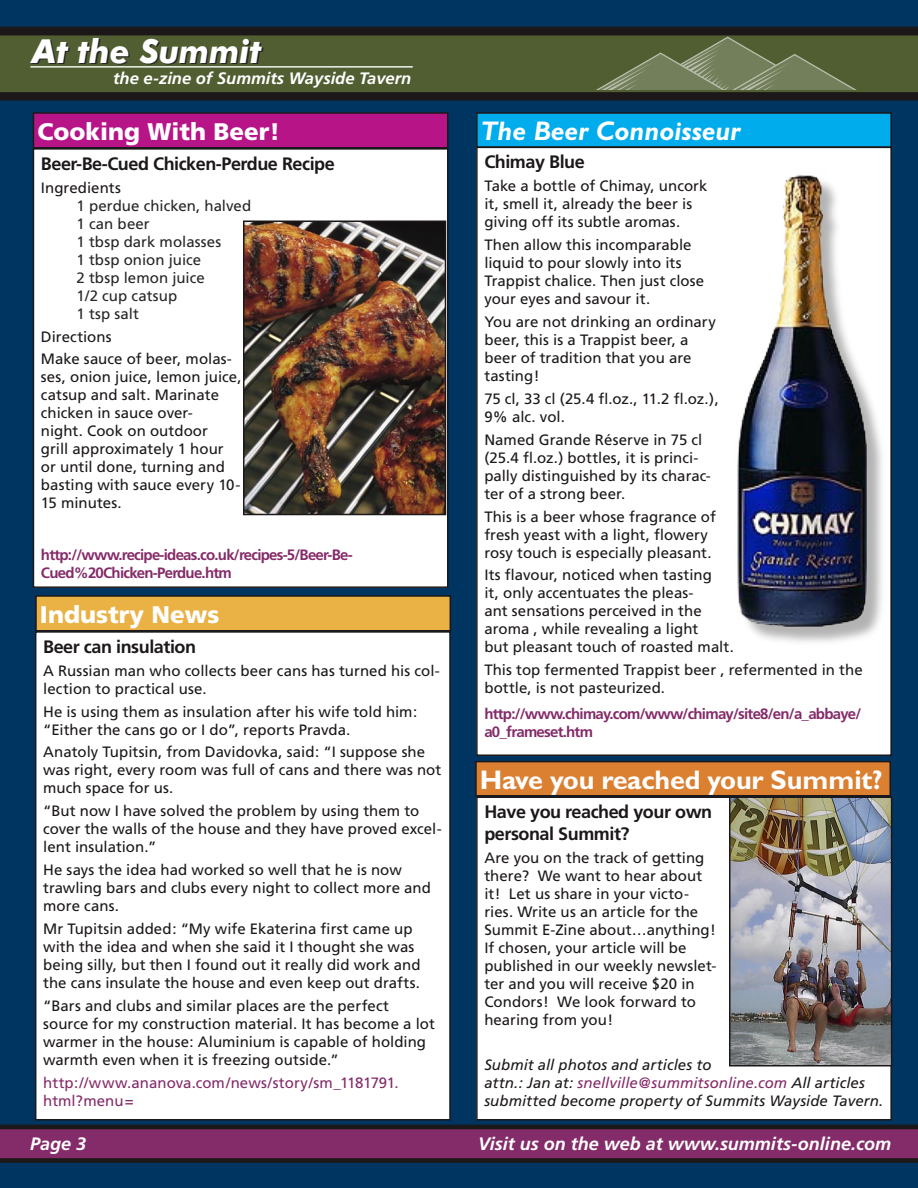
<style>
.page{position:relative;width:918px;height:1188px;background:#003562}
.page>*{position:absolute;margin:0;border:0;box-sizing:border-box;transform-origin:0 0}
.t1{font:italic 700 33.15px "Futura BT";color:#fff}
.News_Box_Titles{font:700 27px "Gill Sans";letter-spacing:-.01em;color:#fff}
.News_Box_Titles-2{font:italic 700 27px "Gill Sans";color:#fff}
.News_Box_Titles-3{font:900 24px "Frutiger";color:#fff}
.Heads_in_Shorts{font:700 18px/21.6px "Frutiger";letter-spacing:-.025em;color:#1c1819}
.Footer_Type{font:italic 700 18px "Frutiger";color:#fff}
.t2{font:italic 700 16.5px "Frutiger";color:#fff}
.Feature{font:15px/18px "Frutiger";letter-spacing:.005em;color:#1c1819}
.urls{font:700 15px/18px "Frutiger";letter-spacing:-.05em;color:#842b69}
.Feature-2{font:italic 15px/18px "Frutiger";letter-spacing:.005em;color:#1c1819}
.feature_-_recipe_-_ingred_list{font:15px "Frutiger";letter-spacing:.005em;color:#272525}
.Feature-3{font:15px/18px "Frutiger";color:#842b69}
.s1{color:#842b69}
</style>
<div class="page">
<svg style="left:0;top:1125px;width:918px;height:38px;background:#6a2656"></svg>
<svg style="left:0;top:27px;width:918px;height:74px;background:#1b181b"></svg>
<svg style="left:0;top:34px;width:918px;height:60px;background:#4b582f"></svg>
<hr style="left:30px;top:66px;width:383px;height:2px;background:#fff">
<svg style="left:567px;top:36px;width:324px;height:54px;background:#626e46"></svg>
<div style="left:33px;top:149px;width:415px;height:438px;background:#fff"></div>
<div style="left:33px;top:148px;width:415px;height:440px;border:2px solid #1c1819"></div>
<div style="left:477px;top:797px;width:414px;height:323px;background:#fff"></div>
<div style="left:476px;top:796px;width:416px;height:324px;border:2px solid #1c1819"></div>
<div style="left:477px;top:113px;width:414px;height:34px;background:#00acec"></div>
<div style="left:476px;top:112px;width:416px;height:36px;border:2px solid #1c1819"></div>
<div style="left:477px;top:147px;width:414px;height:608px;background:#fff"></div>
<div style="left:36px;top:632px;width:414px;height:488px;background:#fff"></div>
<div style="left:35px;top:631px;width:416px;height:489px;border:2px solid #1c1819"></div>
<img style="left:246px;top:223px;width:197px;height:289px">
<div style="left:243px;top:220px;width:203px;height:295px;border:2px solid #1c1819"></div>
<div style="left:739px;top:176px;width:148px;height:471px;background:#272525;opacity:.35"></div>
<img style="left:737px;top:168px;width:181px;height:465px">
<div style="left:476px;top:762px;width:414px;height:34px;background:#db7f31"></div>
<div style="left:475px;top:761px;width:416px;height:35px;border:2px solid #1c1819"></div>
<img style="left:732px;top:799px;width:157px;height:264px">
<div style="left:729px;top:796px;width:163px;height:270px;border:2px solid #1c1819"></div>
<div style="left:33px;top:113px;width:415px;height:35px;background:#b71488"></div>
<div style="left:33px;top:112px;width:415px;height:36px;border:2px solid #1c1819"></div>
<div style="left:36px;top:596px;width:414px;height:35px;background:#eab244"></div>
<div style="left:35px;top:595px;width:416px;height:36px;border:2px solid #1c1819"></div>
<p class="t1" style="left:32px;top:31px;width:231px">At the Summit</p>
<p class="t2" style="left:113px;top:68px;width:300px">the e-zine of Summits Wayside Tavern</p>
<p class="News_Box_Titles-3" style="left:37px;top:117px;width:244px">Cooking With Beer!</p>
<p class="Heads_in_Shorts" style="left:41px;top:153px;width:295px">Beer-Be-Cued Chicken-Perdue Recipe</p>
<p class="Feature" style="left:41px;top:179px;width:81px">Ingredients</p>
<p class="feature_-_recipe_-_ingred_list" style="left:77px;top:197px;width:176px">1 perdue chicken, halved</p>
<p class="feature_-_recipe_-_ingred_list" style="left:77px;top:215px;width:75px">1 can beer</p>
<p class="feature_-_recipe_-_ingred_list" style="left:77px;top:233px;width:146px">1 tbsp dark molasses</p>
<p class="feature_-_recipe_-_ingred_list" style="left:77px;top:251px;width:126px">1 tbsp onion juice</p>
<p class="feature_-_recipe_-_ingred_list" style="left:77px;top:269px;width:130px">2 tbsp lemon juice</p>
<p class="feature_-_recipe_-_ingred_list" style="left:77px;top:287px;width:102px">1/2 cup catsup</p>
<p class="feature_-_recipe_-_ingred_list" style="left:77px;top:305px;width:64px">1 tsp salt</p>
<p class="Feature" style="left:41px;top:327px;width:72px">Directions</p>
<p class="Feature" style="left:41px;top:350px;width:202px">Make sauce of beer, molas&shy;ses, onion juice, lemon juice, catsup and salt. Marinate chicken in sauce over-<br>night. Cook on outdoor<br>grill approximately 1 hour or until done, turning and basting with sauce every 10-<br>15 minutes.</p>
<p class="urls" style="left:41px;top:545px;width:313px">http://www.recipe-ideas.co.uk/recipes-5/Beer-Be-<br>Cued%20Chicken-Perdue.htm</p>
<p class="News_Box_Titles-3" style="left:40px;top:600px;width:181px">Industry News</p>
<p class="Heads_in_Shorts" style="left:43px;top:636px;width:154px">Beer can insulation</p>
<p class="Feature" style="left:43px;top:662px;width:398px">A Russian man who collects beer cans has turned his col&shy;lection to practical use.</p>
<p class="Feature" style="left:43px;top:703px;width:376px">He is using them as insulation after his wife told him: “Either the cans go or I do”, reports Pravda.</p>
<p class="Feature" style="left:43px;top:743px;width:400px">Anatoly Tupitsin, from Davidovka, said: “I suppose she was right, every room was full of cans and there was not much space for us.</p>
<p class="Feature" style="left:43px;top:802px;width:400px">“But now I have solved the problem by using them to cover the walls of the house and they have proved excel&shy;lent insulation.”</p>
<p class="Feature" style="left:43px;top:861px;width:389px">He says the idea had worked so well that he is now trawling bars and clubs every night to collect more and more cans.</p>
<p class="Feature" style="left:43px;top:920px;width:379px">Mr Tupitsin added: “My wife Ekaterina first came up with the idea and when she said it I thought she was being silly, but then I found out it really did work and the cans insulate the house and even keep out drafts.</p>
<p class="Feature" style="left:43px;top:997px;width:393px">“Bars and clubs and similar places are the perfect source for my construction material. It has become a lot warmer in the house: Aluminium is capable of holding warmth even when it is freezing outside.”</p>
<p class="Feature-3" style="left:43px;top:1074px;width:357px">http://www.ananova.com/news/story/sm_1181791. html?menu=</p>
<p class="News_Box_Titles-2" style="left:481px;top:115px;width:261px">The Beer Connoisseur</p>
<p class="Heads_in_Shorts" style="left:484px;top:151px;width:102px">Chimay Blue</p>
<p class="Feature" style="left:484px;top:177px;width:225px">Take a bottle of Chimay, uncork it, smell it, already the beer is giving off its subtle aromas.</p>
<p class="Feature" style="left:484px;top:236px;width:221px">Then allow this incomparable liquid to pour slowly into its<br>Trappist chalice. Then just close your eyes and savour it.</p>
<p class="Feature" style="left:484px;top:313px;width:233px">You are not drinking an ordinary beer, this is a Trappist beer, a beer of tradition that you are tasting!</p>
<p class="Feature" style="left:484px;top:390px;width:236px">75 cl, 33 cl (25.4 fl.oz., 11.2 fl.oz.),<br>9% alc. vol.</p>
<p class="Feature" style="left:484px;top:431px;width:228px">Named Grande Réserve in 75 cl (25.4 fl.oz.) bottles, it is princi&shy;pally distinguished by its charac&shy;ter of a strong beer.</p>
<p class="Feature" style="left:484px;top:507px;width:233px">This is a beer whose fragrance of fresh yeast with a light, flowery rosy touch is especially pleasant.</p>
<p class="Feature" style="left:484px;top:566px;width:251px">Its flavour, noticed when tasting<br>it, only accentuates the pleas-<br>ant sensations perceived in the aroma , while revealing a light<br>but pleasant touch of roasted malt.</p>
<p class="Feature" style="left:484px;top:661px;width:380px">This top fermented Trappist beer , refermented in the bottle, is not pasteurized.</p>
<p class="urls" style="left:484px;top:705px;width:379px">http://www.chimay.com/www/chimay/site8/en/a_abbaye/ a0_frameset.htm</p>
<p class="News_Box_Titles" style="left:480px;top:764px;width:404px">Have you reached your Summit?</p>
<p class="Heads_in_Shorts" style="left:484px;top:801px;width:229px">Have you reached your own personal Summit?</p>
<p class="Feature" style="left:484px;top:849px;width:234px">Are you on the track of getting there? We want to hear about it! Let us share in your victo&shy;ries. Write us an article for the<br>Summit E-Zine about…anything!<br>If chosen, your article will be published in our weekly newslet&shy;ter and you will receive $20 in<br>Condors! We look forward to hearing from you!</p>
<p class="Feature-2" style="left:484px;top:1056px;width:400px">Submit all photos and articles to<br>attn.: Jan at: <span class="s1">snellville@summitsonline.com</span> All articles submitted become property of Summits Wayside Tavern.</p>
<p class="Footer_Type" style="left:30px;top:1133px;width:58px">Page 3</p>
<p class="Footer_Type" style="left:478px;top:1134px;width:414px">Visit us on the web at www.summits-online.com</p>
</div>
